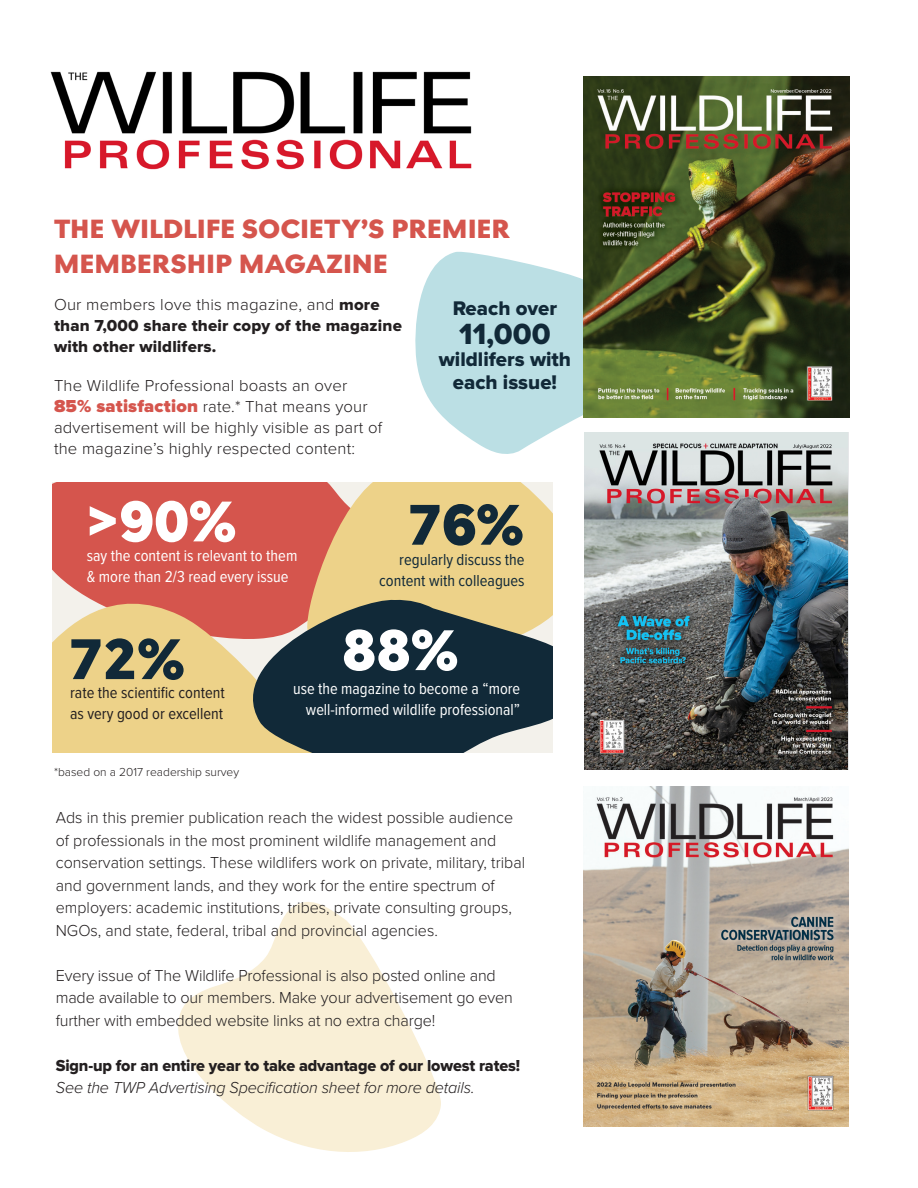
<style>
.page{position:relative;width:918px;height:1188px;background:#fff}
.page>*{position:absolute;margin:0;border:0;box-sizing:border-box;transform-origin:0 0}
.No_Spacing{font:900 57px "Widescreen";color:#fff;scale:.96 1}
.No_Spacing-2{font:900 57px "Widescreen";color:#112938;scale:.96 1}
.t1{font:30.3px "Proxima Nova Extrabld";color:#112938}
.Head1{font:900 25.5px/34.5px "Widescreen";letter-spacing:.015em;color:#d5554d}
.t2{font:20.4px/23px "Proxima Nova Extrabld";color:#112938;text-align:center}
.No_Spacing-3{font:300 16.5px/22.5px "Proxima Nova";color:#231f20}
.No_Spacing-4{font:16.5px/21px "Proxima Nova Cond";color:#fff}
.No_Spacing-5{font:16.5px/21px "Proxima Nova Extrabld";letter-spacing:.01em;color:#231f20}
.No_Spacing-6{font:16.5px "Proxima Nova Extrabld";letter-spacing:-.01em;color:#231f20}
.No_Spacing-7{font:italic 300 16.5px "Proxima Nova";letter-spacing:-.01em;color:#231f20}
.No_Spacing-8{font:16.5px/21px "Proxima Nova Cond";color:#231f20}
.No_Spacing-9{font:16.5px/21px "Proxima Nova Cond";color:#112938;text-align:right}
.No_Spacing-10{font:300 12px "Proxima Nova";color:#231f20}
.s1{font-family:"Proxima Nova";font-weight:300}
.s2{font-weight:900;font-size:18px;color:#d5554d}
</style>
<div class="page">
<svg style="left:178px;top:902px;width:263px;height:250px;fill:#f9efd6"></svg>
<img style="left:584px;top:432px;width:264px;height:338px">
<img style="left:50px;top:71px;width:422px;height:99px">
<div style="left:52px;top:482px;width:245px;height:100px;background:#d5554d"></div>
<svg style="left:297px;top:482px;width:256px;height:116px;background:#eac385"></svg>
<svg style="left:52px;top:582px;width:280px;height:170px;background:#e8bc83"></svg>
<svg style="left:221px;top:598px;width:332px;height:154px;background:#515553"></svg>
<img style="left:584px;top:786px;width:264px;height:341px">
<svg style="left:415px;top:251px;width:213px;height:204px;fill:#bbdfe4"></svg>
<img style="left:583px;top:77px;width:266px;height:340px">
<p class="Head1" style="left:54px;top:211px;width:458px">THE WILDLIFE SOCIETY’S PREMIER<br>MEMBERSHIP MAGAZINE</p>
<p class="No_Spacing-5" style="left:54px;top:295px;width:349px"><span class="s1">Our members love this magazine, and</span> more than 7,000 share their copy of the magazine with other wildlifers.</p>
<p class="No_Spacing-3" style="left:54px;top:376px;width:330px;line-height:21px">The Wildlife Professional boasts an over <span class="s2">85% satisfaction</span> rate.* That means your advertisement will be highly visible as part of the magazine’s highly respected content:</p>
<p class="t2" style="left:453px;top:297px;width:106px">Reach over</p>
<p class="t1" style="left:459px;top:316px;width:93px">11,000</p>
<p class="t2" style="left:439px;top:348px;width:134px">wildlifers with each issue!</p>
<p class="No_Spacing" style="left:86px;top:482px;width:159px">&gt;90%</p>
<p class="No_Spacing-2" style="left:407px;top:485px;width:123px">76%</p>
<p class="No_Spacing-4" style="left:87px;top:545px;width:212px">say the content is relevant to them &amp; more than 2/3 read every issue</p>
<p class="No_Spacing-9" style="left:379px;top:549px;width:147px">regularly discuss the content with colleagues</p>
<p class="No_Spacing-2" style="left:68px;top:620px;width:123px">72%</p>
<p class="No_Spacing" style="left:342px;top:611px;width:123px">88%</p>
<p class="No_Spacing-8" style="left:70px;top:683px;width:156px">rate the scientific content as very good or excellent</p>
<p class="No_Spacing-4" style="left:293px;top:678px;width:229px;text-align:right">use the magazine to become a “more well-informed wildlife professional”</p>
<p class="No_Spacing-10" style="left:54px;top:765px;width:187px">*based on a 2017 readership survey</p>
<p class="No_Spacing-3" style="left:56px;top:806px;width:471px">Ads in this premier publication reach the widest possible audience of professionals in the most prominent wildlife management and conservation settings. These wildlifers work on private, military, tribal and government lands, and they work for the entire spectrum of employers: academic institutions, tribes, private consulting groups, NGOs, and state, federal, tribal and provincial agencies.</p>
<p class="No_Spacing-3" style="left:56px;top:964px;width:459px">Every issue of The Wildlife Professional is also posted online and made available to our members. Make your advertisement go even further with embedded website links at no extra charge!</p>
<p class="No_Spacing-6" style="left:56px;top:1056px;width:466px">Sign-up for an entire year to take advantage of our lowest rates!</p>
<p class="No_Spacing-7" style="left:56px;top:1075px;width:420px">See the TWP Advertising Specification sheet for more details.</p>
</div>
